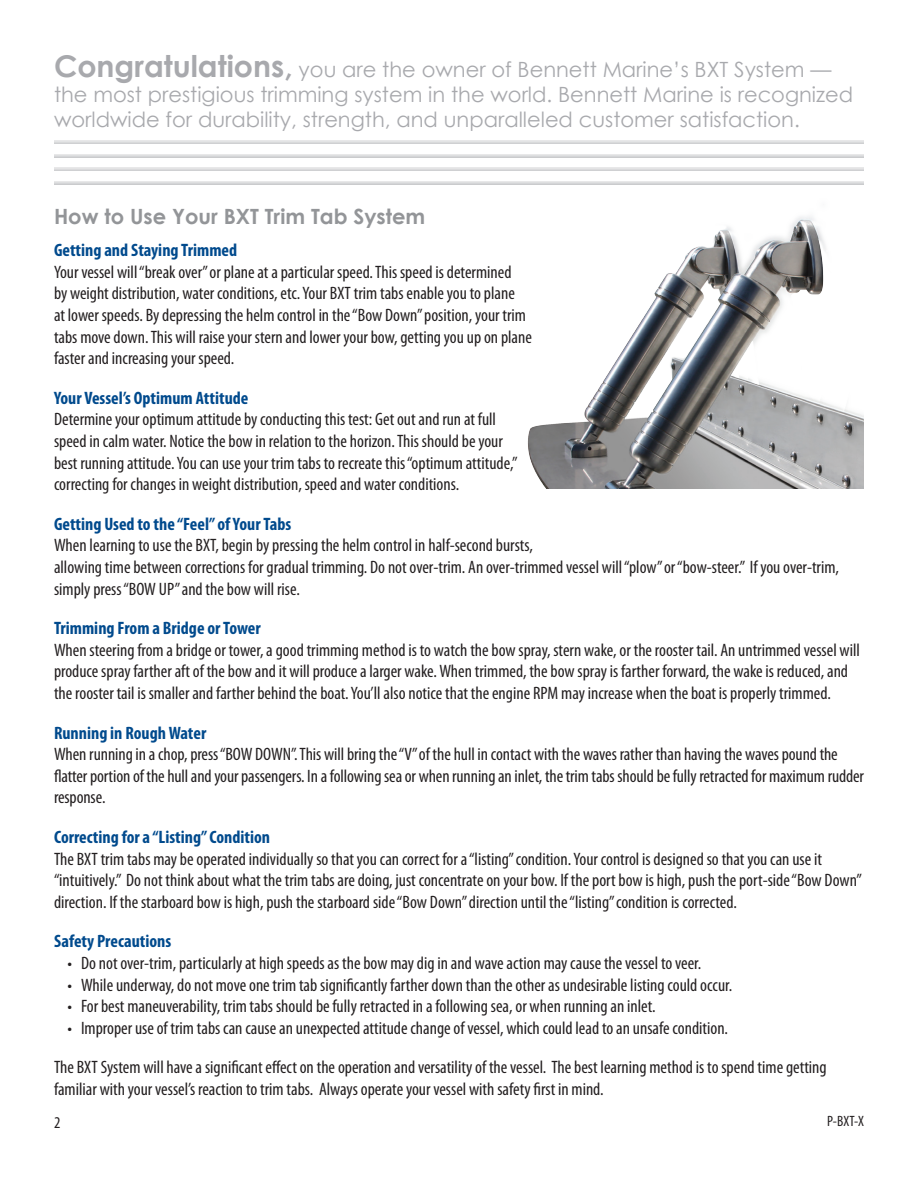
<style>
.page{position:relative;width:918px;height:1188px;background:#fff}
.page>*{position:absolute;margin:0;border:0;box-sizing:border-box;transform-origin:0 0}
.t1{font:21px/25.2px "Century Gothic";color:#a8a9ad}
.t2{font:700 21px "Century Gothic";color:#939598}
.t3{font:condensed 18px/21.6px "Myriad Pro";color:#231f20}
.t4{font:700 condensed 18px "Myriad Pro";color:#004a8d}
.t5{font:condensed 16.5px "Myriad Pro";color:#231f20}
.t6{font:condensed 15px "Myriad Pro";color:#231f20}
.s1{font-weight:700;font-size:30px}
</style>
<div class="page">
<hr style="left:54px;top:141px;width:810px;height:3px;background:#d9dadb">
<hr style="left:54px;top:154px;width:810px;height:3px;background:#dedfe0">
<hr style="left:54px;top:168px;width:810px;height:3px;background:#dadadc">
<hr style="left:54px;top:181px;width:810px;height:3px;background:#dedfe0">
<img style="left:527px;top:216px;width:337px;height:273px">
<p class="t1" style="left:54px;top:56px;width:801px"><span class="s1">Congratulations,</span> you are the owner of Bennett Marine’s BXT System — the most prestigious trimming system in the world. Bennett Marine is recognized worldwide for durability, strength, and unparalleled customer satisfaction.</p>
<p class="t2" style="left:54px;top:203px;width:373px">How to Use Your BXT Trim Tab System</p>
<p class="t4" style="left:54px;top:240px;width:185px">Getting and Staying Trimmed</p>
<p class="t3" style="left:54px;top:261px;width:480px">Your vessel will “break over” or plane at a particular speed. This speed is determined<br>by weight distribution, water conditions, etc. Your BXT trim tabs enable you to plane<br>at lower speeds. By depressing the helm control in the “Bow Down” position, your trim tabs move down. This will raise your stern and lower your bow, getting you up on plane faster and increasing your speed.</p>
<p class="t4" style="left:54px;top:388px;width:196px">Your Vessel’s Optimum Attitude</p>
<p class="t3" style="left:54px;top:408px;width:465px">Determine your optimum attitude by conducting this test: Get out and run at full speed in calm water. Notice the bow in relation to the horizon. This should be your best running attitude. You can use your trim tabs to recreate this “optimum attitude,” correcting for changes in weight distribution, speed and water conditions.</p>
<p class="t4" style="left:54px;top:514px;width:239px">Getting Used to the “Feel” of Your Tabs</p>
<p class="t3" style="left:54px;top:534px;width:787px">When learning to use the BXT, begin by pressing the helm control in half-second bursts,<br>allowing time between corrections for gradual trimming. Do not over-trim. An over-trimmed vessel will “plow” or “bow-steer.” If you over-trim, simply press “BOW UP” and the bow will rise.</p>
<p class="t4" style="left:54px;top:618px;width:208px">Trimming From a Bridge or Tower</p>
<p class="t3" style="left:54px;top:639px;width:808px">When steering from a bridge or tower, a good trimming method is to watch the bow spray, stern wake, or the rooster tail. An untrimmed vessel will produce spray farther aft of the bow and it will produce a larger wake. When trimmed, the bow spray is farther forward, the wake is reduced, and the rooster tail is smaller and farther behind the boat. You’ll also notice that the engine RPM may increase when the boat is properly trimmed.</p>
<p class="t4" style="left:54px;top:723px;width:154px">Running in Rough Water</p>
<p class="t3" style="left:54px;top:743px;width:812px">When running in a chop, press “BOW DOWN”. This will bring the “V” of the hull in contact with the waves rather than having the waves pound the flatter portion of the hull and your passengers. In a following sea or when running an inlet, the trim tabs should be fully retracted for maximum rudder response.</p>
<p class="t4" style="left:54px;top:827px;width:218px">Correcting for a “Listing” Condition</p>
<p class="t3" style="left:54px;top:848px;width:810px">The BXT trim tabs may be operated individually so that you can correct for a “listing” condition. Your control is designed so that you can use it “intuitively.” Do not think about what the trim tabs are doing, just concentrate on your bow. If the port bow is high, push the port-side “Bow Down” direction. If the starboard bow is high, push the starboard side “Bow Down” direction until the “listing” condition is corrected.</p>
<p class="t4" style="left:54px;top:931px;width:119px">Safety Precautions</p>
<p class="t3" style="left:68px;top:952px;width:635px">• Do not over-trim, particularly at high speeds as the bow may dig in and wave action may cause the vessel to veer.</p>
<p class="t3" style="left:68px;top:974px;width:666px">• While underway, do not move one trim tab significantly farther down than the other as undesirable listing could occur.</p>
<p class="t3" style="left:68px;top:995px;width:590px">• For best maneuverability, trim tabs should be fully retracted in a following sea, or when running an inlet.</p>
<p class="t3" style="left:68px;top:1017px;width:662px">• Improper use of trim tabs can cause an unexpected attitude change of vessel, which could lead to an unsafe condition.</p>
<p class="t3" style="left:54px;top:1056px;width:774px">The BXT System will have a significant effect on the operation and versatility of the vessel. The best learning method is to spend time getting familiar with your vessel’s reaction to trim tabs. Always operate your vessel with safety first in mind.</p>
<p class="t5" style="left:54px;top:1112px;width:8px">2</p>
<p class="t6" style="left:827px;top:1112px;width:38px">P-BXT-X</p>
</div>
